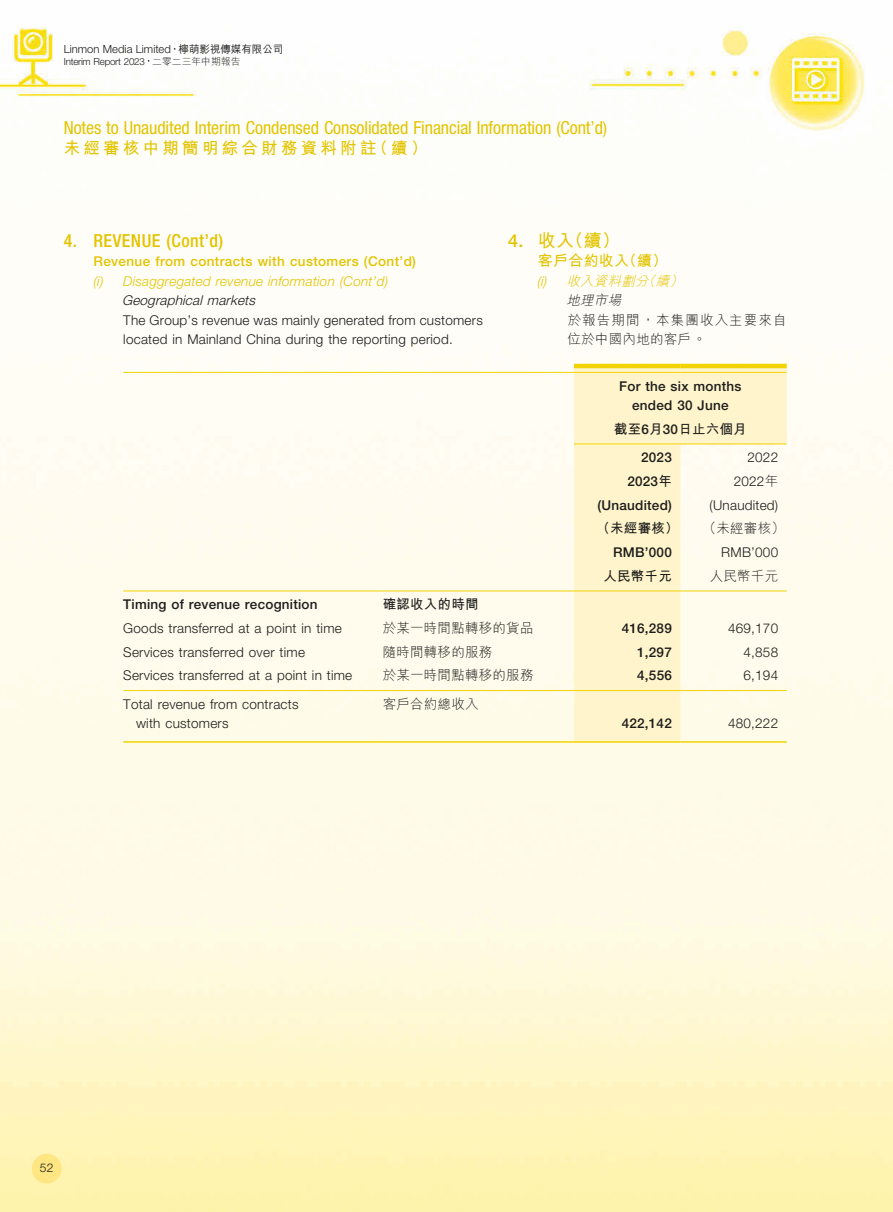
<style>
.page{position:relative;width:893px;height:1212px;background:#fff}
.page>*{position:absolute;margin:0;border:0;box-sizing:border-box;transform-origin:0 0}
.t1{font:condensed 18px "Helvetica Neue LT Std";letter-spacing:-.005em;color:#e3c400}
.t2{font:500 condensed 18px "Helvetica Neue LT Std";letter-spacing:.025em;color:#e3c400}
.t3{font:700 18px "M Hei HK";color:#e3c400}
.t4{font:700 16.5px "M Hei HK";letter-spacing:.195em;color:#e3c400}
.t5{font:700 15px "M Hei HK";letter-spacing:.015em;color:#e3c400}
.t6{font:300 13.5px/19.5px "Helvetica Neue LT Std";letter-spacing:.015em;color:#1c1c1b}
.t7{font:500 13.5px/19.5px "Helvetica Neue LT Std";letter-spacing:.015em;color:#1c1c1b;text-align:center}
.t8{font:300 13.5px "M Hei HK";letter-spacing:.015em;color:#1c1c1b}
.t9{font:italic 300 13.5px "Helvetica Neue LT Std";letter-spacing:.015em;color:#e3c400}
.t10{font:500 13.5px "Helvetica Neue LT Std";letter-spacing:.025em;color:#e3c400}
.t11{font:700 13.5px "M Hei HK";letter-spacing:.015em;color:#1c1c1b}
.t12{font:300 13.5px/19.5px "M Hei HK";letter-spacing:.085em;color:#1c1c1b}
.t13{font:italic 300 13.5px "Helvetica Neue LT Std";color:#1c1c1b}
.t14{font:italic 300 13.5px/19.5px "M Hei HK";color:#e3c400}
.t15{font:300 12px "Helvetica Neue LT Std";color:#1c1c1b}
.t16{font:300 11.25px "Helvetica Neue LT Std";color:#1c1c1b}
.t17{font:300 9.75px "Helvetica Neue LT Std";letter-spacing:-.025em;color:#1c1c1b}
.s1{font-family:"M Hei HK";font-weight:500;font-size:10.5px}
.s2{font-family:"M Hei HK"}
.s3{font-family:"Helvetica Neue LT Std";font-weight:500}
.s4{font-family:"Helvetica Neue LT Std"}
.s5{color:#1c1c1b}
.s6{font-family:"M Hei HK";font-weight:700}
</style>
<div class="page">
<img style="left:0;top:27px;width:893px;height:1185px">
<div style="left:32px;top:1154px;width:30px;height:29px;background:#fee682;border-radius:50%"></div>
<svg style="left:574px;top:368px;width:213px;height:373px;background:#fef6d7"></svg>
<hr style="left:574px;top:364px;width:106px;height:4px;background:#f2d400">
<hr style="left:680px;top:364px;width:107px;height:4px;background:#f2d400">
<hr style="left:123px;top:372px;width:260px;height:1px;background:#f2d400">
<hr style="left:383px;top:372px;width:191px;height:1px;background:#f2d400">
<hr style="left:574px;top:372px;width:106px;height:1px;background:#f2d400">
<hr style="left:680px;top:372px;width:107px;height:1px;background:#f2d400">
<hr style="left:574px;top:444px;width:213px;height:1px;background:#f2d400">
<hr style="left:123px;top:591px;width:260px;height:1px;background:#f2d400">
<hr style="left:383px;top:591px;width:191px;height:1px;background:#f2d400">
<hr style="left:574px;top:591px;width:106px;height:1px;background:#f2d400">
<hr style="left:680px;top:591px;width:107px;height:1px;background:#f2d400">
<hr style="left:123px;top:690px;width:260px;height:1px;background:#f2d400">
<hr style="left:383px;top:690px;width:191px;height:1px;background:#f2d400">
<hr style="left:574px;top:690px;width:106px;height:1px;background:#f2d400">
<hr style="left:680px;top:690px;width:107px;height:1px;background:#f2d400">
<hr style="left:123px;top:741px;width:260px;height:2px;background:#f2d400">
<hr style="left:383px;top:741px;width:191px;height:2px;background:#f2d400">
<hr style="left:574px;top:741px;width:106px;height:2px;background:#f2d400">
<hr style="left:680px;top:741px;width:107px;height:2px;background:#f2d400">
<p class="t16" style="left:64px;top:42px;width:221px">Linmon Media Limited <span class="s1">檸萌影視傳媒有限公司</span></p>
<p class="t17" style="left:64px;top:55px;width:178px">Interim Report 2023 <span class="s2">二零二三年中期報告</span></p>
<h1 class="t1" style="left:64px;top:117px;width:545px">Notes to Unaudited Interim Condensed Consolidated Financial Information (Cont’d)</h1>
<p class="t4" style="left:64px;top:135px;width:365px">未經審核中期簡明綜合財務資料附註（續）</p>
<h1 class="t2" style="left:64px;top:230px;width:161px">4. REVENUE (Cont’d)</h1>
<p class="t10" style="left:94px;top:253px;width:324px">Revenue from contracts with customers (Cont’d)</p>
<p class="t9" style="left:94px;top:273px;width:296px">(i) Disaggregated revenue information (Cont’d)</p>
<p class="t13" style="left:122px;top:292px;width:138px">Geographical markets</p>
<p class="t6" style="left:123px;top:310px;width:361px">The Group’s revenue was mainly generated from customers located in Mainland China during the reporting period.</p>
<h1 class="t3" style="left:508px;top:227px;width:113px"><span class="s3">4.</span> 收入（續）</h1>
<p class="t5" style="left:538px;top:250px;width:131px">客戶合約收入（續）</p>
<p class="t14" style="left:566px;top:270px;width:122px;text-indent:-30px"><span class="s4">(i)</span> 收入資料劃分（續）<span class="s5">地理市場</span></p>
<p class="t12" style="left:568px;top:309px;width:220px">於報告期間，本集團收入主要來自位於中國內地的客戶。</p>
<p class="t7" style="left:619px;top:376px;width:124px">For the six months ended 30 June</p>
<p class="t11" style="left:614px;top:419px;width:134px">截至<span class="s3">6</span>月<span class="s3">30</span>日止六個月</p>
<p class="t7" style="left:641px;top:447px;width:32px">2023</p>
<p class="t6" style="left:747px;top:447px;width:32px">2022</p>
<p class="t7" style="left:627px;top:471px;width:46px">2023<span class="s6">年</span></p>
<p class="t6" style="left:734px;top:471px;width:46px">2022<span class="s2">年</span></p>
<p class="t7" style="left:598px;top:495px;width:76px">(Unaudited)</p>
<p class="t6" style="left:710px;top:495px;width:70px">(Unaudited)</p>
<p class="t11" style="left:596px;top:519px;width:84px">（未經審核）</p>
<p class="t8" style="left:703px;top:519px;width:84px">（未經審核）</p>
<p class="t7" style="left:613px;top:542px;width:60px">RMB’000</p>
<p class="t6" style="left:721px;top:542px;width:58px">RMB’000</p>
<p class="t11" style="left:603px;top:566px;width:70px">人民幣千元</p>
<p class="t8" style="left:710px;top:566px;width:70px">人民幣千元</p>
<p class="t7" style="left:123px;top:594px;width:196px">Timing of revenue recognition</p>
<p class="t11" style="left:383px;top:594px;width:97px">確認收入的時間</p>
<p class="t6" style="left:123px;top:618px;width:220px">Goods transferred at a point in time</p>
<p class="t8" style="left:383px;top:618px;width:152px">於某一時間點轉移的貨品</p>
<p class="t7" style="left:622px;top:618px;width:52px">416,289</p>
<p class="t6" style="left:728px;top:618px;width:52px">469,170</p>
<p class="t6" style="left:123px;top:642px;width:183px">Services transferred over time</p>
<p class="t8" style="left:383px;top:642px;width:111px">隨時間轉移的服務</p>
<p class="t7" style="left:637px;top:642px;width:36px">1,297</p>
<p class="t6" style="left:743px;top:642px;width:36px">4,858</p>
<p class="t6" style="left:123px;top:665px;width:230px">Services transferred at a point in time</p>
<p class="t8" style="left:383px;top:666px;width:152px">於某一時間點轉移的服務</p>
<p class="t7" style="left:637px;top:666px;width:36px">4,556</p>
<p class="t6" style="left:743px;top:665px;width:36px">6,194</p>
<p class="t6" style="left:136px;top:694px;width:164px;text-indent:-13px">Total revenue from contracts with customers</p>
<p class="t8" style="left:383px;top:694px;width:97px">客戶合約總收入</p>
<p class="t7" style="left:622px;top:713px;width:52px">422,142</p>
<p class="t6" style="left:728px;top:713px;width:52px">480,222</p>
<p class="t15" style="left:40px;top:1160px;width:15px">52</p>
</div>
